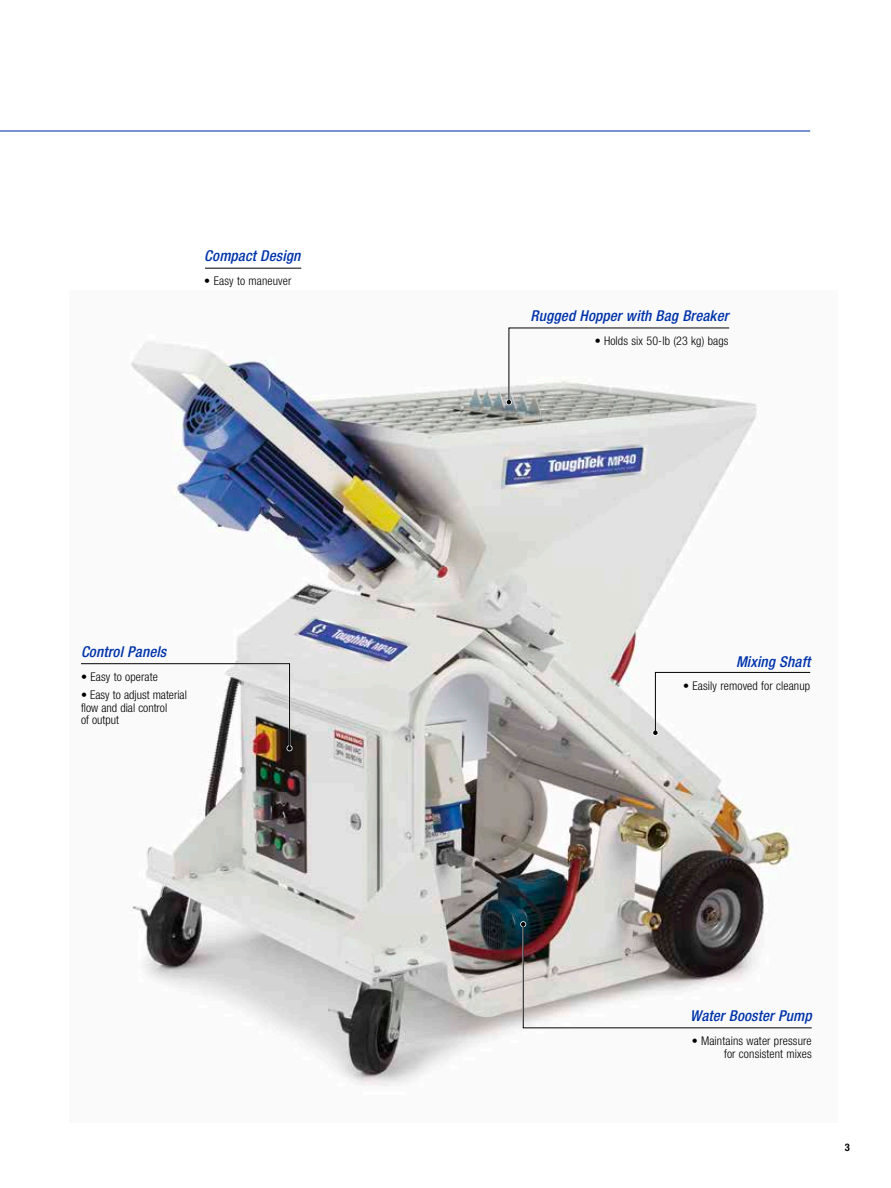
<style>
.page{position:relative;width:891px;height:1188px;background:#fff}
.page>*{position:absolute;margin:0;border:0;box-sizing:border-box;transform-origin:0 0}
.t1{font:italic 500 condensed 15px "Helvetica Neue LT Std";letter-spacing:.01em;color:#03a}
.t2{font:300 condensed 12px/12.8px "Helvetica Neue LT Std";letter-spacing:.01em;color:#000}
.t3{font:700 condensed 10.5px "Helvetica Neue LT Std";color:#000}
</style>
<div class="page">
<img style="left:131px;top:341px;width:664px;height:745px">
<hr style="left:0;top:130px;width:810px;height:2px;background:#03a">
<hr style="left:205px;top:268px;width:96px;height:1px;background:#000">
<svg style="left:520px;top:921px;width:292px;height:108px"></svg>
<svg style="left:652px;top:671px;width:159px;height:65px"></svg>
<svg style="left:81px;top:662px;width:212px;height:89px"></svg>
<svg style="left:506px;top:327px;width:225px;height:78px"></svg>
<p class="t1" style="left:204px;top:247px;width:98px">Compact Design</p>
<p class="t2" style="left:204px;top:274px;width:89px">• Easy to maneuver</p>
<p class="t1" style="left:81px;top:643px;width:87px">Control Panels</p>
<p class="t2" style="left:81px;top:670px;width:78px">• Easy to operate</p>
<p class="t2" style="left:81px;top:688px;width:107px">• Easy to adjust material flow and dial control<br>of output</p>
<p class="t1" style="left:531px;top:307px;width:199px">Rugged Hopper with Bag Breaker</p>
<p class="t2" style="left:595px;top:334px;width:135px">• Holds six 50-lb (23 kg) bags</p>
<p class="t1" style="left:736px;top:652px;width:76px">Mixing Shaft</p>
<p class="t2" style="left:683px;top:679px;width:129px">• Easily removed for cleanup</p>
<p class="t1" style="left:690px;top:1007px;width:123px">Water Booster Pump</p>
<p class="t2" style="left:692px;top:1034px;width:122px;text-align:right">• Maintains water pressure for consistent mixes</p>
<p class="t3" style="left:845px;top:1141px;width:7px">3</p>
</div>
